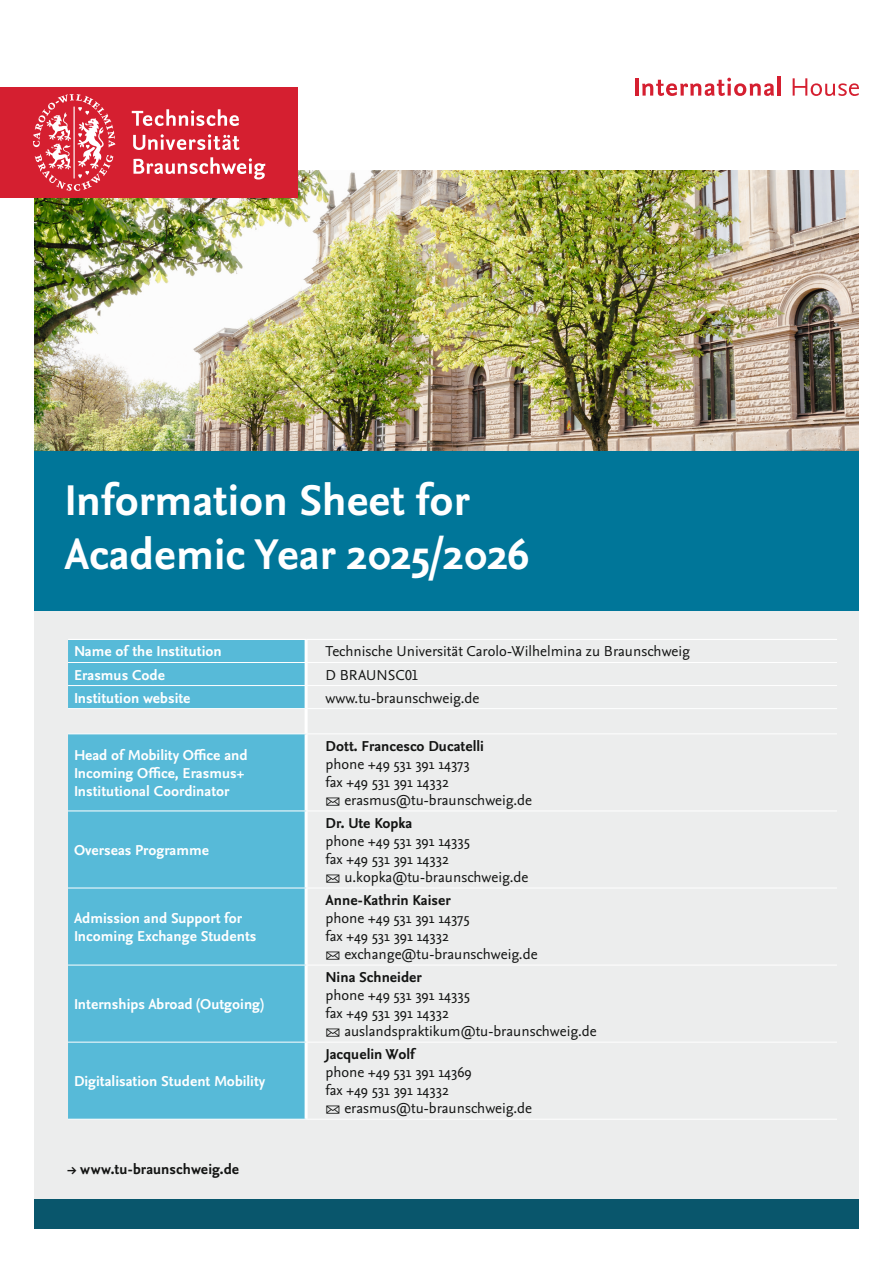
<style>
.page{position:relative;width:893px;height:1263px;background:#fff}
.page>*{position:absolute;margin:0;border:0;box-sizing:border-box;transform-origin:0 0}
.t1{font:700 45px/54px "Nexus Sans Pro";color:#fff}
.t2{font:15px/18px "Nexus Sans Pro";color:#131413}
.t3{font:700 15px/18px "Nexus Sans Pro";color:#fff}
.t4{font:700 15px "Nexus Sans Pro";color:#131413}
</style>
<div class="page">
<img style="left:34px;top:170px;width:825px;height:282px">
<div style="left:34px;top:469px;width:825px;height:760px;background:#eceded"></div>
<div style="left:34px;top:452px;width:825px;height:159px;background:#007699"></div>
<div style="left:0;top:87px;width:298px;height:111px;background:#d51f30"></div>
<svg style="left:33px;top:94px;width:82px;height:97px"></svg>
<svg style="left:132px;top:109px;width:107px;height:17px"></svg>
<svg style="left:133px;top:134px;width:106px;height:16px"></svg>
<svg style="left:133px;top:157px;width:132px;height:23px"></svg>
<hr style="left:635px;top:78px;width:3px;height:18px;background:#d51f30">
<svg style="left:642px;top:78px;width:132px;height:18px"></svg>
<hr style="left:778px;top:76px;width:3px;height:20px;background:#d51f30">
<svg style="left:793px;top:78px;width:66px;height:18px"></svg>
<div style="left:34px;top:1199px;width:825px;height:30px;background:#09566c"></div>
<svg style="left:68px;top:640px;width:237px;height:170px;background:#6dc1db"></svg>
<div style="left:68px;top:811px;width:237px;height:308px;background:#57bad8"></div>
<hr style="left:305px;top:640px;width:3px;height:22px;background:#fff">
<hr style="left:305px;top:663px;width:3px;height:22px;background:#fff">
<hr style="left:305px;top:686px;width:3px;height:22px;background:#fff">
<hr style="left:305px;top:709px;width:3px;height:24px;background:#fff">
<hr style="left:305px;top:734px;width:3px;height:76px;background:#fff">
<hr style="left:305px;top:811px;width:3px;height:77px;background:#fff">
<hr style="left:305px;top:888px;width:3px;height:77px;background:#fff">
<hr style="left:305px;top:965px;width:3px;height:77px;background:#fff">
<hr style="left:68px;top:662px;width:238px;height:1px;background:#fff">
<hr style="left:306px;top:662px;width:531px;height:1px;background:#fff">
<hr style="left:68px;top:685px;width:238px;height:1px;background:#fff">
<hr style="left:306px;top:685px;width:531px;height:1px;background:#fff">
<hr style="left:68px;top:708px;width:238px;height:1px;background:#fff">
<hr style="left:306px;top:708px;width:531px;height:1px;background:#fff">
<hr style="left:68px;top:733px;width:238px;height:1px;background:#fff">
<hr style="left:306px;top:733px;width:531px;height:1px;background:#fff">
<hr style="left:68px;top:810px;width:238px;height:1px;background:#fff">
<hr style="left:306px;top:810px;width:531px;height:1px;background:#fff">
<hr style="left:68px;top:888px;width:238px;height:1px;background:#fff">
<hr style="left:306px;top:888px;width:531px;height:1px;background:#fff">
<hr style="left:68px;top:965px;width:238px;height:1px;background:#fff">
<hr style="left:306px;top:965px;width:531px;height:1px;background:#fff">
<hr style="left:68px;top:639px;width:238px;height:1px;background:#fff">
<hr style="left:306px;top:639px;width:531px;height:1px;background:#fff">
<hr style="left:68px;top:1042px;width:238px;height:1px;background:#fff">
<hr style="left:305px;top:1042px;width:3px;height:77px;background:#fff">
<hr style="left:306px;top:1042px;width:531px;height:1px;background:#fff">
<hr style="left:68px;top:1119px;width:238px;height:1px;background:#fff">
<hr style="left:306px;top:1119px;width:531px;height:1px;background:#fff">
<h1 class="t1" style="left:65px;top:471px;width:466px">Information Sheet for<br>Academic Year 2025/2026</h1>
<p class="t3" style="left:74px;top:642px;width:149px">Name of the Institution</p>
<p class="t2" style="left:326px;top:642px;width:366px">Technische Universität Carolo-Wilhelmina zu Braunschweig</p>
<p class="t3" style="left:74px;top:665px;width:92px">Erasmus Code</p>
<p class="t2" style="left:326px;top:665px;width:94px">D BRAUNSC01</p>
<p class="t3" style="left:74px;top:688px;width:118px">Institution website</p>
<p class="t2" style="left:326px;top:688px;width:155px">www.tu-braunschweig.de</p>
<p class="t3" style="left:74px;top:745px;width:175px">Head of Mobility Office and<br>Incoming Office, Erasmus+<br>Institutional Coordinator</p>
<p class="t3" style="left:74px;top:840px;width:137px">Overseas Programme</p>
<p class="t3" style="left:74px;top:908px;width:184px">Admission and Support for<br>Incoming Exchange Students</p>
<p class="t3" style="left:74px;top:994px;width:191px">Internships Abroad (Outgoing)</p>
<p class="t3" style="left:74px;top:1071px;width:193px">Digitalisation Student Mobility</p>
<p class="t4" style="left:67px;top:1157px;width:173px">→ www.tu-braunschweig.de</p>
<p class="t4" style="left:326px;top:735px;width:160px">Dott. Francesco Ducatelli</p>
<p class="t2" style="left:326px;top:754px;width:146px">phone +49 531 391 14373 fax +49 531 391 14332</p>
<p class="t2" style="left:326px;top:790px;width:208px">• erasmus@tu-braunschweig.de</p>
<p class="t4" style="left:326px;top:812px;width:88px">Dr. Ute Kopka</p>
<p class="t2" style="left:326px;top:831px;width:146px">phone +49 531 391 14335 fax +49 531 391 14332</p>
<p class="t2" style="left:326px;top:867px;width:204px">• u.kopka@tu-braunschweig.de</p>
<p class="t4" style="left:326px;top:889px;width:127px">Anne-Kathrin Kaiser</p>
<p class="t2" style="left:326px;top:908px;width:145px">phone +49 531 391 14375 fax +49 531 391 14332</p>
<p class="t2" style="left:326px;top:944px;width:214px">• exchange@tu-braunschweig.de</p>
<p class="t4" style="left:326px;top:966px;width:98px">Nina Schneider</p>
<p class="t2" style="left:326px;top:985px;width:146px">phone +49 531 391 14335 fax +49 531 391 14332</p>
<p class="t2" style="left:326px;top:1021px;width:273px">• auslandspraktikum@tu-braunschweig.de</p>
<p class="t4" style="left:326px;top:1043px;width:91px">Jacquelin Wolf</p>
<p class="t2" style="left:326px;top:1062px;width:148px">phone +49 531 391 14369 fax +49 531 391 14332</p>
<p class="t2" style="left:326px;top:1098px;width:208px">• erasmus@tu-braunschweig.de</p>
</div>
